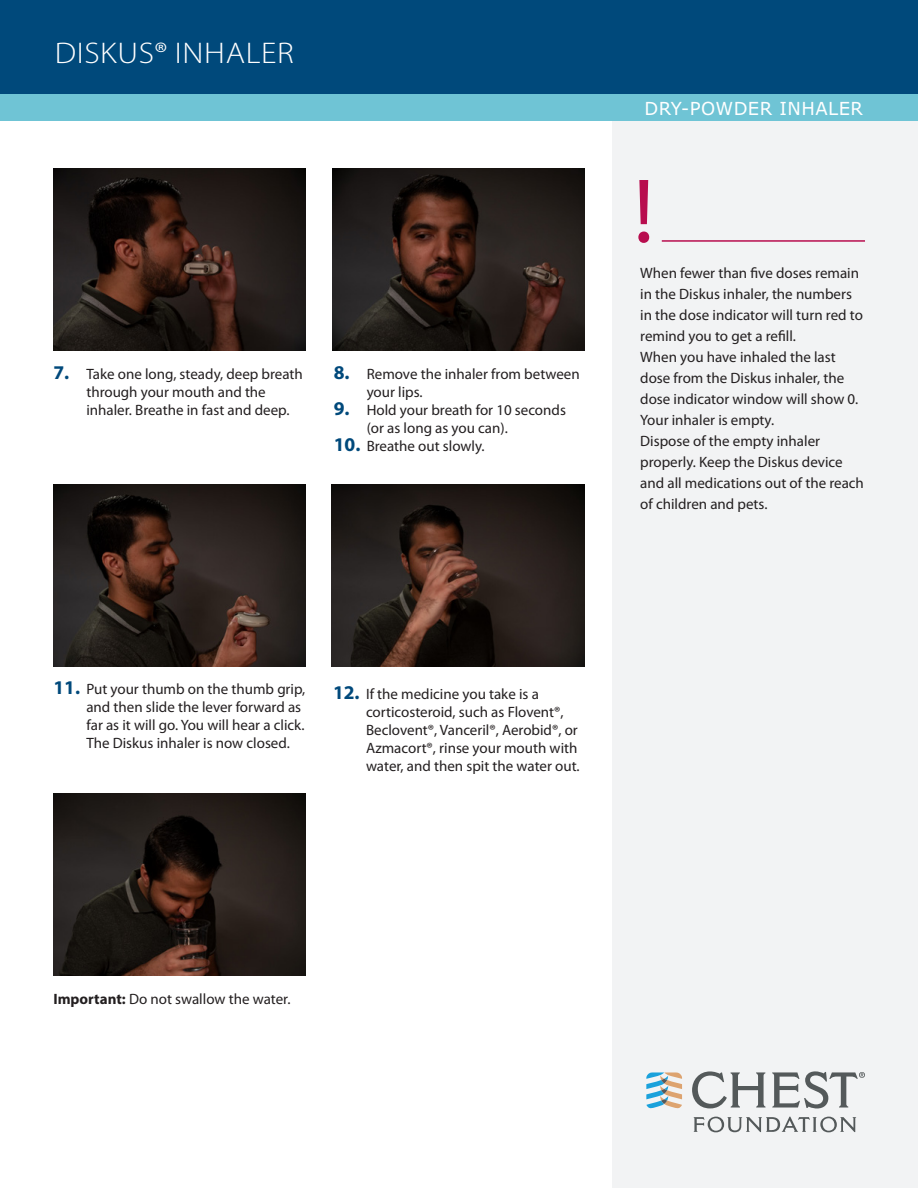
<style>
.page{position:relative;width:918px;height:1188px;background:#fff}
.page>*{position:absolute;margin:0;border:0;box-sizing:border-box;transform-origin:0 0}
.copy{font:91.8px "Myriad Pro";color:#b80d4e}
.t1{font:300 30px "Myriad Pro";letter-spacing:.02em;color:#fff;scale:1.1 1}
.t2{font:18px "Verdana Pro";letter-spacing:.025em;color:#fff}
.copy-2{font:15px/18px "Myriad Pro";color:#231f20}
.captions{font:15px "Myriad Pro";color:#231f20}
.s1{font-weight:700;font-size:19.5px;color:#00497b}
.s2{font-weight:700}
</style>
<div class="page">
<div style="left:612px;top:106px;width:305px;height:1082px;background:#f2f3f4"></div>
<img style="left:53px;top:484px;width:252px;height:182px">
<img style="left:332px;top:484px;width:252px;height:182px">
<img style="left:54px;top:794px;width:252px;height:182px">
<img style="left:53px;top:169px;width:252px;height:182px">
<hr style="left:662px;top:240px;width:203px;height:2px;background:#b80d4e">
<svg style="left:646px;top:1072px;width:36px;height:36px"></svg>
<svg style="left:692px;top:1071px;width:74px;height:37px"></svg>
<svg style="left:694px;top:1117px;width:162px;height:15px"></svg>
<svg style="left:772px;top:1071px;width:93px;height:37px"></svg>
<img style="left:333px;top:169px;width:251px;height:182px">
<div style="left:0;top:0;width:918px;height:94px;background:#00497b"></div>
<div style="left:0;top:94px;width:918px;height:27px;background:#6fc4d5"></div>
<p class="t1" style="left:55px;top:37px;width:219px">DISKUS® INHALER</p>
<p class="copy-2" style="left:86px;top:364px;width:218px;text-indent:-33px"><span class="s1">7.</span> Take one long, steady, deep breath through your mouth and the inhaler. Breathe in fast and deep.</p>
<p class="copy-2" style="left:367px;top:364px;width:215px;text-indent:-33px"><span class="s1">8.</span> Remove the inhaler from between your lips.</p>
<p class="copy-2" style="left:367px;top:400px;width:201px;text-indent:-33px"><span class="s1">9.</span> Hold your breath for 10 seconds (or as long as you can).</p>
<p class="copy-2" style="left:334px;top:436px;width:152px"><span class="s1">10.</span> Breathe out slowly.</p>
<p class="t2" style="left:644px;top:97px;width:220px">DRY-POWDER INHALER</p>
<p class="copy" style="left:633px;top:155px;width:23px">!</p>
<p class="copy-2" style="left:640px;top:262px;width:225px;line-height:21px">When fewer than five doses remain in the Diskus inhaler, the numbers in the dose indicator will turn red to remind you to get a refill.<br>When you have inhaled the last dose from the Diskus inhaler, the dose indicator window will show 0.<br>Your inhaler is empty.<br>Dispose of the empty inhaler properly. Keep the Diskus device and all medications out of the reach of children and pets.</p>
<p class="copy-2" style="left:86px;top:680px;width:220px;text-indent:-33px"><span class="s1">11.</span> Put your thumb on the thumb grip, and then slide the lever forward as far as it will go. You will hear a click.<br>The Diskus inhaler is now closed.</p>
<p class="copy-2" style="left:366px;top:685px;width:215px;text-indent:-33px"><span class="s1">12.</span> If the medicine you take is a corticosteroid, such as Flovent®, Beclovent®, Vanceril®, Aerobid®, or Azmacort®, rinse your mouth with water, and then spit the water out.</p>
<p class="captions" style="left:53px;top:989px;width:239px"><span class="s2">Important:</span> Do not swallow the water.</p>
</div>
